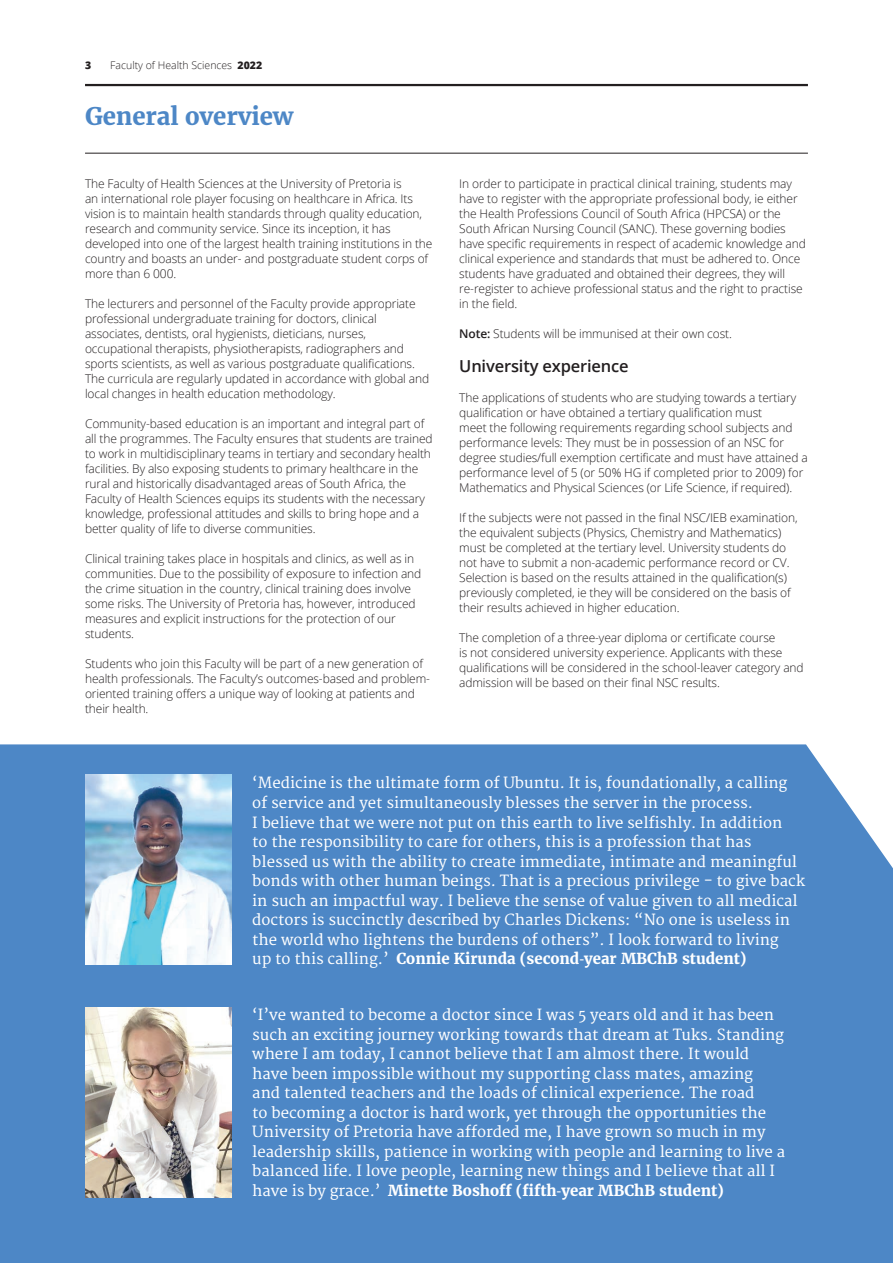
<style>
.page{position:relative;width:893px;height:1263px;background:#fff}
.page>*{position:absolute;margin:0;border:0;box-sizing:border-box;transform-origin:0 0}
.t1{font:700 24px "Merriweather";letter-spacing:-.005em;color:#4d87c6}
.t2{font:600 16.5px "Open Sans";letter-spacing:-.01em;color:#231f20}
.t3{font:15px/19.5px "Merriweather";color:#fff}
.t4{font:300 12px/15px "Open Sans";letter-spacing:-.01em;color:#231f20}
.t5{font:300 10.5px "Open Sans";color:#231f20}
.t6{font:800 10.5px "Open Sans";color:#231f20}
.s1{font-weight:800}
.s2{font-weight:600}
.s3{font-weight:700}
.s4{font-family:"Open Sans"}
</style>
<div class="page">
<hr style="left:85px;top:84px;width:723px;height:2px;background:#231f20">
<hr style="left:85px;top:153px;width:723px;height:1px;background:#231f20">
<div style="left:0;top:744px;width:893px;height:519px;background:#4d87c6"></div>
<img style="left:85px;top:774px;width:146px;height:190px">
<img style="left:85px;top:1007px;width:146px;height:190px">
<p class="t6" style="left:85px;top:57px;width:8px">3</p>
<p class="t5" style="left:110px;top:58px;width:153px">Faculty of Health Sciences <span class="s1">2022</span></p>
<h1 class="t1" style="left:85px;top:101px;width:210px">General overview</h1>
<p class="t4" style="left:85px;top:176px;width:349px">The Faculty of Health Sciences at the University of Pretoria is<br>an international role player focusing on healthcare in Africa. Its vision is to maintain health standards through quality education, research and community service. Since its inception, it has developed into one of the largest health training institutions in the country and boasts an under- and postgraduate student corps of more than 6 000.</p>
<p class="t4" style="left:85px;top:296px;width:346px">The lecturers and personnel of the Faculty provide appropriate professional undergraduate training for doctors, clinical associates, dentists, oral hygienists, dieticians, nurses, occupational therapists, physiotherapists, radiographers and sports scientists, as well as various postgraduate qualifications.<br>The curricula are regularly updated in accordance with global and local changes in health education methodology.</p>
<p class="t4" style="left:85px;top:416px;width:349px">Community-based education is an important and integral part of all the programmes. The Faculty ensures that students are trained to work in multidisciplinary teams in tertiary and secondary health facilities. By also exposing students to primary healthcare in the rural and historically disadvantaged areas of South Africa, the Faculty of Health Sciences equips its students with the necessary knowledge, professional attitudes and skills to bring hope and a better quality of life to diverse communities.</p>
<p class="t4" style="left:85px;top:551px;width:338px">Clinical training takes place in hospitals and clinics, as well as in communities. Due to the possibility of exposure to infection and the crime situation in the country, clinical training does involve some risks. The University of Pretoria has, however, introduced measures and explicit instructions for the protection of our students.</p>
<p class="t4" style="left:85px;top:656px;width:347px">Students who join this Faculty will be part of a new generation of health professionals. The Faculty’s outcomes-based and problem&shy;oriented training offers a unique way of looking at patients and their health.</p>
<p class="t4" style="left:459px;top:176px;width:348px">In order to participate in practical clinical training, students may have to register with the appropriate professional body, ie either the Health Professions Council of South Africa (HPCSA) or the South African Nursing Council (SANC). These governing bodies have specific requirements in respect of academic knowledge and clinical experience and standards that must be adhered to. Once students have graduated and obtained their degrees, they will re-register to achieve professional status and the right to practise in the field.</p>
<p class="t4" style="left:459px;top:326px;width:274px"><span class="s2">Note:</span> Students will be immunised at their own cost.</p>
<h2 class="t2" style="left:459px;top:355px;width:171px">University experience</h2>
<p class="t4" style="left:459px;top:390px;width:350px">The applications of students who are studying towards a tertiary qualification or have obtained a tertiary qualification must<br>meet the following requirements regarding school subjects and performance levels: They must be in possession of an NSC for degree studies/full exemption certificate and must have attained a performance level of 5 (or 50% HG if completed prior to 2009) for Mathematics and Physical Sciences (or Life Science, if required).</p>
<p class="t4" style="left:459px;top:510px;width:340px">If the subjects were not passed in the final NSC/IEB examination, the equivalent subjects (Physics, Chemistry and Mathematics) must be completed at the tertiary level. University students do not have to submit a non-academic performance record or CV.<br>Selection is based on the results attained in the qualification(s) previously completed, ie they will be considered on the basis of their results achieved in higher education.</p>
<p class="t4" style="left:459px;top:630px;width:346px">The completion of a three-year diploma or certificate course<br>is not considered university experience. Applicants with these qualifications will be considered in the school-leaver category and admission will be based on their final NSC results.</p>
<p class="t3" style="left:252px;top:774px;width:554px">‘Medicine is the ultimate form of Ubuntu. It is, foundationally, a calling of service and yet simultaneously blesses the server in the process.<br>I believe that we were not put on this earth to live selfishly. In addition<br>to the responsibility to care for others, this is a profession that has blessed us with the ability to create immediate, intimate and meaningful bonds with other human beings. That is a precious privilege - to give back in such an impactful way. I believe the sense of value given to all medical doctors is succinctly described by Charles Dickens: “No one is useless in the world who lightens the burdens of others”. I look forward to living<br>up to this calling.’ <span class="s3">Connie Kirunda (second</span><span class="s4">-</span><span class="s3">year MBChB student)</span></p>
<p class="t3" style="left:252px;top:1005px;width:534px">‘I’ve wanted to become a doctor since I was 5 years old and it has been such an exciting journey working towards that dream at Tuks. Standing where I am today, I cannot believe that I am almost there. It would have been impossible without my supporting class mates, amazing<br>and talented teachers and the loads of clinical experience. The road<br>to becoming a doctor is hard work, yet through the opportunities the University of Pretoria have afforded me, I have grown so much in my leadership skills, patience in working with people and learning to live a balanced life. I love people, learning new things and I believe that all I have is by grace.’ <span class="s3">Minette Boshoff (fifth</span><span class="s4">-</span><span class="s3">year MBChB student)</span></p>
</div>
